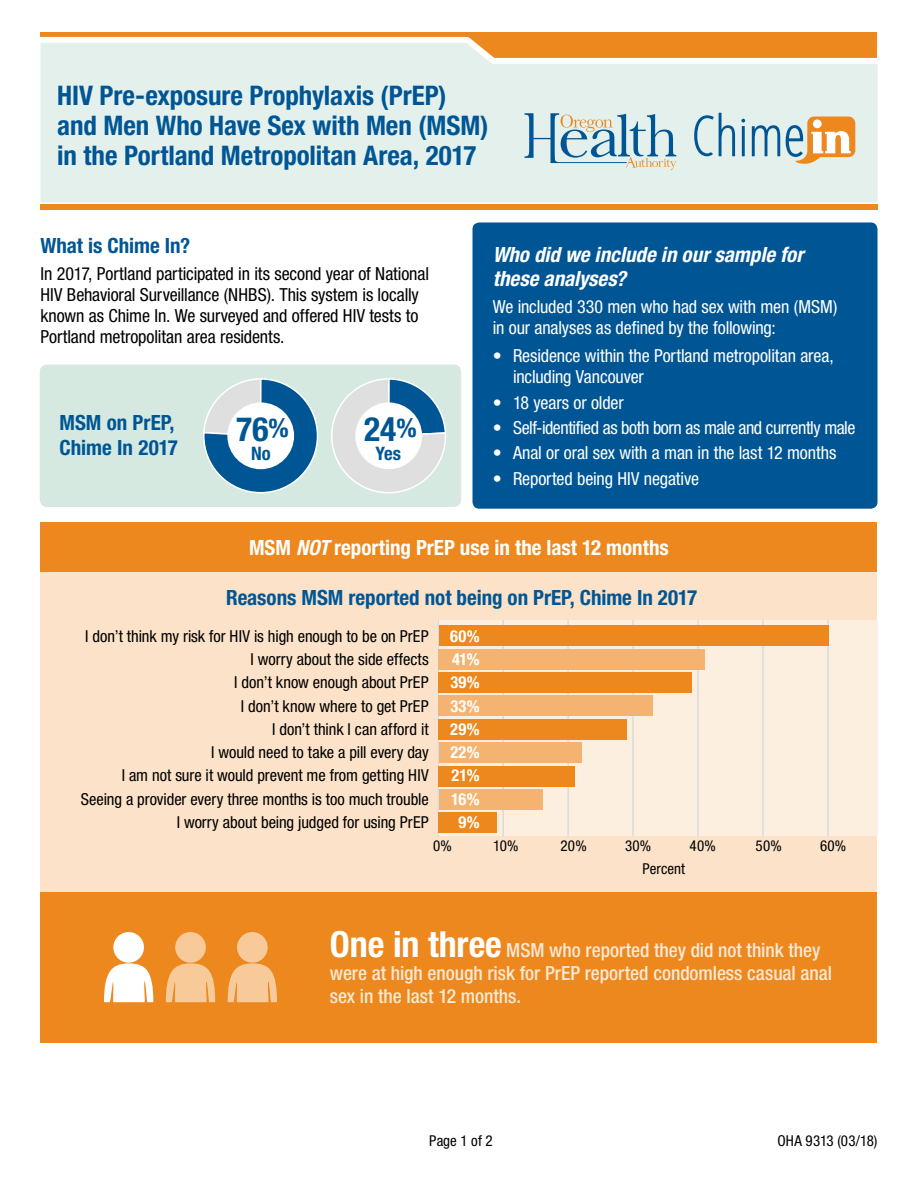
<style>
.page{position:relative;width:918px;height:1188px;background:#fff}
.page>*{position:absolute;margin:0;border:0;box-sizing:border-box;transform-origin:0 0}
.t1{font:700 condensed 33.45px "Helvetica Neue LT Std";color:#005694}
.t2{font:700 condensed 27px/30px "Helvetica Neue LT Std";letter-spacing:-.005em;color:#005695}
.t3{font:700 condensed 21px/25.2px "Helvetica Neue LT Std";color:#005695}
.t4{font:italic 700 condensed 21px/24px "Helvetica Neue LT Std";color:#fff}
.t5{font:700 condensed 21px "Helvetica Neue LT Std";color:#fff}
.t6{font:500 condensed 19.5px/23.4px "Helvetica Neue LT Std";letter-spacing:-.005em;color:#fce8d4}
.t7{font:700 condensed 18.6px "Helvetica Neue LT Std";color:#005694}
.t8{font:condensed 18px/21px "Helvetica Neue LT Std";letter-spacing:-.01em;color:#fff}
.t9{font:condensed 18px/21px "Helvetica Neue LT Std";letter-spacing:-.005em;color:#000}
.t10{font:condensed 16.5px/23.2px "Helvetica Neue LT Std";letter-spacing:-.005em;color:#000;text-align:right}
.t11{font:700 condensed 16.5px/23.2px "Helvetica Neue LT Std";letter-spacing:.015em;color:#fff;text-align:center}
.t12{font:condensed 15px "Helvetica Neue LT Std";letter-spacing:.005em;color:#000}
.s1{font-size:26.1px}
.s2{font-style:italic}
.s3{font-weight:700;font-size:36px;color:#fff}
</style>
<div class="page">
<div style="left:40px;top:365px;width:420px;height:141px;background:#d6e9e1;border-radius:7px"></div>
<div style="left:40px;top:364px;width:421px;height:143px;border:2px solid #d6e9e1;border-radius:7px"></div>
<div style="left:40px;top:571px;width:838px;height:323px;background:#fbe2c8"></div>
<div style="left:40px;top:893px;width:838px;height:150px;background:#ec881d"></div>
<div style="left:40px;top:523px;width:838px;height:49px;background:#ec881d"></div>
<div style="left:472px;top:222px;width:406px;height:287px;background:#005695;border-radius:7px"></div>
<svg style="left:40px;top:32px;width:838px;height:171px;background:#e5e6d7"></svg>
<div style="left:40px;top:204px;width:838px;height:6px;background:#ec881d"></div>
<svg style="left:786px;top:117px;width:69px;height:48px"></svg>
<svg style="left:694px;top:113px;width:41px;height:43px;background:#adcbd6"></svg>
<svg style="left:752px;top:125px;width:28px;height:31px"></svg>
<hr style="left:742px;top:126px;width:3px;height:30px;background:#005695">
<svg style="left:741px;top:119px;width:4px;height:4px"></svg>
<svg style="left:525px;top:113px;width:151px;height:57px;background:#b5cdd3"></svg>
<svg style="left:104px;top:963px;width:49px;height:39px;background:#fbe9d6"></svg>
<div style="left:113px;top:932px;width:31px;height:31px;background:#fff;border-radius:50%"></div>
<svg style="left:166px;top:963px;width:49px;height:39px;background:#f5be83"></svg>
<div style="left:175px;top:932px;width:31px;height:31px;background:#f8ca9a;border-radius:50%"></div>
<svg style="left:228px;top:963px;width:49px;height:39px;background:#f5be83"></svg>
<div style="left:237px;top:932px;width:31px;height:31px;background:#f8ca9a;border-radius:50%"></div>
<div style="left:437px;top:620px;width:441px;height:216px;background:#fdefe0"></div>
<svg style="left:206px;top:381px;width:38px;height:38px"></svg>
<svg style="left:204px;top:379px;width:114px;height:114px;fill:#005694"></svg>
<div style="left:203px;top:378px;width:115px;height:116px;border:2px solid #fff;border-radius:56px"></div>
<div style="left:228px;top:403px;width:65px;height:65px;background:#fff;border-radius:50%"></div>
<div style="left:227px;top:402px;width:67px;height:67px;border:2px solid #fff;border-radius:50%"></div>
<svg style="left:331px;top:378px;width:116px;height:116px"></svg>
<div style="left:356px;top:403px;width:65px;height:65px;background:#fff;border-radius:50%"></div>
<div style="left:355px;top:402px;width:67px;height:67px;border:2px solid #fff;border-radius:50%"></div>
<hr style="left:437px;top:620px;width:2px;height:216px;background:#d8d8d8">
<hr style="left:827px;top:620px;width:2px;height:216px;background:#d8d8d8">
<hr style="left:762px;top:620px;width:2px;height:216px;background:#d8d8d8">
<hr style="left:697px;top:620px;width:2px;height:216px;background:#d8d8d8">
<hr style="left:632px;top:620px;width:2px;height:216px;background:#d8d8d8">
<hr style="left:567px;top:620px;width:2px;height:216px;background:#d8d8d8">
<hr style="left:502px;top:620px;width:2px;height:216px;background:#d8d8d8">
<div style="left:439px;top:813px;width:58px;height:20px;background:#ec881d"></div>
<div style="left:439px;top:789px;width:103px;height:21px;background:#f4b371"></div>
<div style="left:439px;top:766px;width:136px;height:21px;background:#ec881d"></div>
<div style="left:439px;top:742px;width:142px;height:21px;background:#f4b371"></div>
<div style="left:439px;top:719px;width:188px;height:21px;background:#ec881d"></div>
<div style="left:439px;top:696px;width:214px;height:20px;background:#f4b371"></div>
<div style="left:439px;top:672px;width:253px;height:21px;background:#ec881d"></div>
<div style="left:439px;top:649px;width:266px;height:21px;background:#f4b371"></div>
<div style="left:439px;top:625px;width:389px;height:21px;background:#ec881d"></div>
<h2 class="t2" style="left:57px;top:80px;width:433px">HIV Pre-exposure Prophylaxis (PrEP) and Men Who Have Sex with Men (MSM) in the Portland Metropolitan Area, 2017</h2>
<p class="t3" style="left:40px;top:232px;width:151px">What is Chime In?</p>
<p class="t9" style="left:40px;top:263px;width:390px">In 2017, Portland participated in its second year of National HIV Behavioral Surveillance (NHBS). This system is locally known as Chime In. We surveyed and offered HIV tests to Portland metropolitan area residents.</p>
<p class="t3" style="left:59px;top:410px;width:120px">MSM on PrEP,<br>Chime In 2017</p>
<h1 class="t1" style="left:230px;top:409px;width:54px">76<span class="s1">%</span></h1>
<p class="t7" style="left:245px;top:442px;width:21px">No</p>
<h1 class="t1" style="left:236px;top:409px;width:54px">76<span class="s1">%</span></h1>
<p class="t7" style="left:251px;top:442px;width:21px">No</p>
<h1 class="t1" style="left:364px;top:409px;width:54px">24<span class="s1">%</span></h1>
<p class="t7" style="left:376px;top:442px;width:27px">Yes</p>
<h1 class="t1" style="left:370px;top:409px;width:54px">24<span class="s1">%</span></h1>
<p class="t7" style="left:381px;top:442px;width:27px">Yes</p>
<p class="t4" style="left:493px;top:242px;width:312px">Who did we include in our sample for these analyses?</p>
<p class="t8" style="left:493px;top:296px;width:346px">We included 330 men who had sex with men (MSM) in our analyses as defined by the following:</p>
<p class="t8" style="left:513px;top:345px;width:322px;text-indent:-20px">• Residence within the Portland metropolitan area, including Vancouver</p>
<p class="t8" style="left:493px;top:392px;width:132px">• 18 years or older</p>
<p class="t8" style="left:493px;top:417px;width:364px">• Self-identified as both born as male and currently male</p>
<p class="t8" style="left:493px;top:442px;width:345px">• Anal or oral sex with a man in the last 12 months</p>
<p class="t8" style="left:493px;top:468px;width:208px">• Reported being HIV negative</p>
<p class="t5" style="left:249px;top:535px;width:421px">MSM <span class="s2">NOT</span> reporting PrEP use in the last 12 months</p>
<p class="t3" style="left:226px;top:584px;width:473px">Reasons MSM reported not being on PrEP, Chime In 2017</p>
<p class="t10" style="left:81px;top:624px;width:349px">I don’t think my risk for HIV is high enough to be on PrEP I worry about the side effects<br>I don’t know enough about PrEP<br>I don’t know where to get PrEP<br>I don’t think I can afford it<br>I would need to take a pill every day<br>I am not sure it would prevent me from getting HIV Seeing a provider every three months is too much trouble I worry about being judged for using PrEP</p>
<p class="t11" style="left:450px;top:624px;width:31px">60%<br>41%<br>39%<br>33%<br>29%<br>22%<br>21%<br>16%<br>9%</p>
<p class="t12" style="left:433px;top:837px;width:20px">0%</p>
<p class="t12" style="left:493px;top:837px;width:27px">10%</p>
<p class="t12" style="left:561px;top:837px;width:28px">20%</p>
<p class="t12" style="left:625px;top:837px;width:28px">30%</p>
<p class="t12" style="left:690px;top:837px;width:28px">40%</p>
<p class="t12" style="left:756px;top:837px;width:28px">50%</p>
<p class="t12" style="left:820px;top:837px;width:28px">60%</p>
<p class="t12" style="left:643px;top:860px;width:44px">Percent</p>
<p class="t6" style="left:330px;top:938px;width:504px"><span class="s3">One in three</span> MSM who reported they did not think they were at high enough risk for PrEP reported condomless casual anal sex in the last 12 months.</p>
<p class="t12" style="left:429px;top:1132px;width:65px">Page 1 of 2</p>
<p class="t12" style="left:777px;top:1132px;width:102px">OHA 9313 (03/18)</p>
</div>
